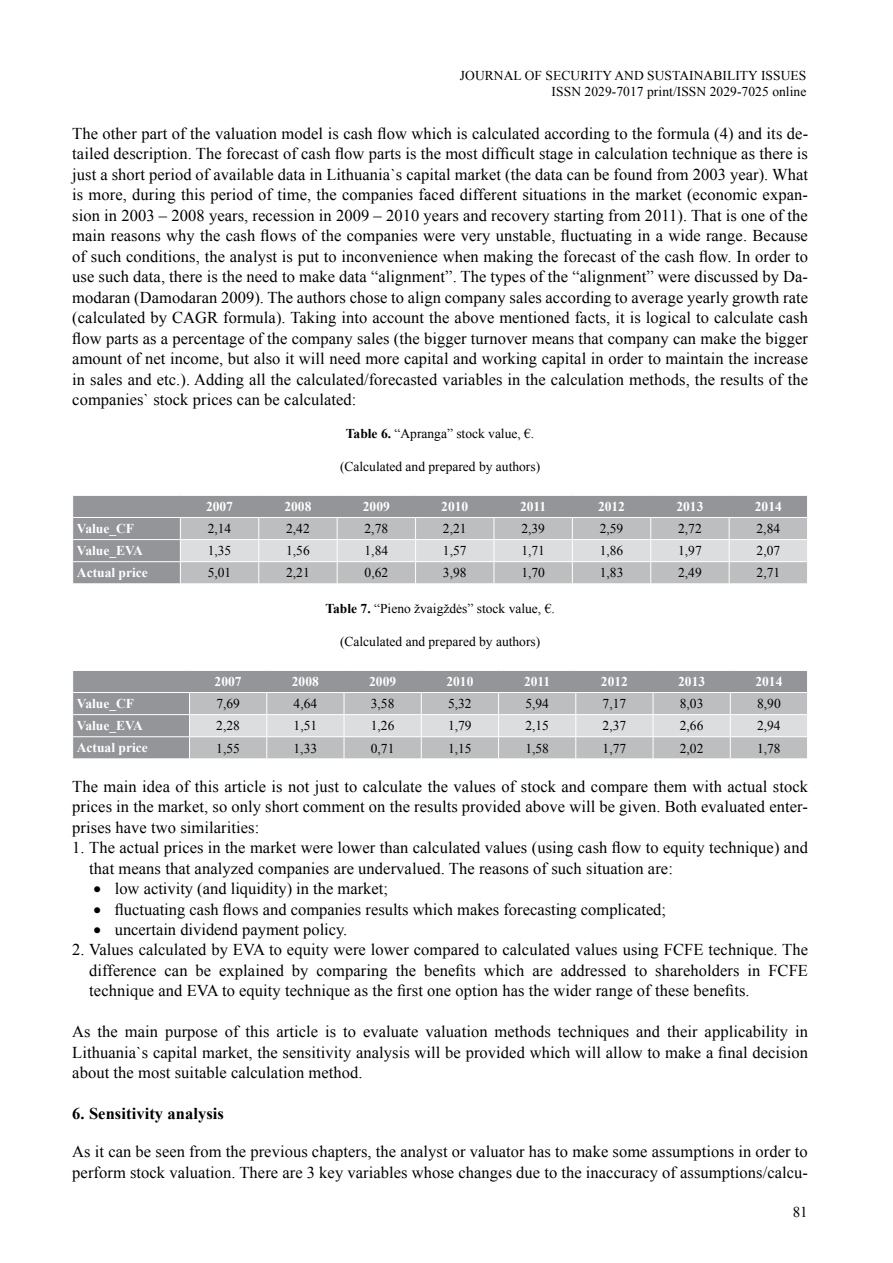
<style>
.page{position:relative;width:893px;height:1263px;background:#fff}
.page>*{position:absolute;margin:0;border:0;box-sizing:border-box;transform-origin:0 0}
.t1{font:16.5px/20.4px "Times New Roman";letter-spacing:.005em;color:#000;text-align:justify}
.t2{font:700 16.5px "Times New Roman";letter-spacing:.005em;color:#000}
.t3{font:15px "Times New Roman";color:#000}
.t4{font:13.5px/16.2px "Times New Roman";color:#000;text-align:right}
.t5{font:700 13.5px "Times New Roman";color:#fff}
.s1{font-weight:700}
</style>
<div class="page">
<div style="left:73px;top:496px;width:107px;height:87px;background:#939598"></div>
<hr style="left:72px;top:517px;width:108px;height:1px;background:#fff">
<hr style="left:72px;top:539px;width:108px;height:1px;background:#fff">
<hr style="left:72px;top:561px;width:108px;height:1px;background:#fff">
<svg style="left:180px;top:496px;width:627px;height:88px;background:#bdbec0"></svg>
<div style="left:73px;top:671px;width:116px;height:87px;background:#939598"></div>
<hr style="left:72px;top:692px;width:118px;height:1px;background:#fff">
<hr style="left:72px;top:714px;width:118px;height:1px;background:#fff">
<hr style="left:72px;top:736px;width:118px;height:1px;background:#fff">
<svg style="left:189px;top:671px;width:618px;height:88px;background:#bdbec0"></svg>
<p class="t4" style="left:460px;top:67px;width:348px">JOURNAL OF SECURITY AND SUSTAINABILITY ISSUES<br>ISSN 2029-7017 print/ISSN 2029-7025 online</p>
<p class="t1" style="left:72px;top:123px;width:737px">The other part of the valuation model is cash flow which is calculated according to the formula (4) and its de&shy;tailed description. The forecast of cash flow parts is the most difficult stage in calculation technique as there is just a short period of available data in Lithuania`s capital market (the data can be found from 2003 year). What is more, during this period of time, the companies faced different situations in the market (economic expan&shy;sion in 2003 – 2008 years, recession in 2009 – 2010 years and recovery starting from 2011). That is one of the main reasons why the cash flows of the companies were very unstable, fluctuating in a wide range. Because of such conditions, the analyst is put to inconvenience when making the forecast of the cash flow. In order to use such data, there is the need to make data “alignment”. The types of the “alignment” were discussed by Da&shy;modaran (Damodaran 2009). The authors chose to align company sales according to average yearly growth rate (calculated by CAGR formula). Taking into account the above mentioned facts, it is logical to calculate cash flow parts as a percentage of the company sales (the bigger turnover means that company can make the bigger amount of net income, but also it will need more capital and working capital in order to maintain the increase in sales and etc.). Adding all the calculated/forecasted variables in the calculation methods, the results of the companies` stock prices can be calculated:</p>
<p class="t4" style="left:346px;top:425px;width:190px"><span class="s1">Table 6.</span> “Apranga” stock value, €.</p>
<p class="t4" style="left:340px;top:458px;width:202px">(Calculated and prepared by authors)</p>
<p class="t5" style="left:206px;top:497px;width:28px">2007</p>
<p class="t5" style="left:284px;top:497px;width:28px">2008</p>
<p class="t5" style="left:363px;top:497px;width:29px">2009</p>
<p class="t5" style="left:441px;top:497px;width:28px">2010</p>
<p class="t5" style="left:520px;top:497px;width:28px">2011</p>
<p class="t5" style="left:598px;top:497px;width:28px">2012</p>
<p class="t5" style="left:676px;top:497px;width:28px">2013</p>
<p class="t5" style="left:755px;top:497px;width:29px">2014</p>
<p class="t5" style="left:77px;top:519px;width:59px">Value_CF</p>
<p class="t4" style="left:208px;top:520px;width:25px">2,14</p>
<p class="t4" style="left:286px;top:520px;width:25px">2,42</p>
<p class="t4" style="left:365px;top:520px;width:25px">2,78</p>
<p class="t4" style="left:443px;top:520px;width:25px">2,21</p>
<p class="t4" style="left:521px;top:520px;width:25px">2,39</p>
<p class="t4" style="left:600px;top:520px;width:25px">2,59</p>
<p class="t4" style="left:678px;top:520px;width:25px">2,72</p>
<p class="t4" style="left:757px;top:520px;width:25px">2,84</p>
<p class="t5" style="left:77px;top:541px;width:68px">Value_EVA</p>
<p class="t4" style="left:208px;top:542px;width:25px">1,35</p>
<p class="t4" style="left:286px;top:542px;width:25px">1,56</p>
<p class="t4" style="left:365px;top:542px;width:25px">1,84</p>
<p class="t4" style="left:443px;top:542px;width:25px">1,57</p>
<p class="t4" style="left:521px;top:542px;width:25px">1,71</p>
<p class="t4" style="left:600px;top:542px;width:25px">1,86</p>
<p class="t4" style="left:678px;top:542px;width:25px">1,97</p>
<p class="t4" style="left:757px;top:542px;width:25px">2,07</p>
<p class="t5" style="left:77px;top:563px;width:72px">Actual price</p>
<p class="t4" style="left:208px;top:565px;width:25px">5,01</p>
<p class="t4" style="left:286px;top:565px;width:25px">2,21</p>
<p class="t4" style="left:365px;top:565px;width:25px">0,62</p>
<p class="t4" style="left:443px;top:565px;width:25px">3,98</p>
<p class="t4" style="left:521px;top:565px;width:25px">1,70</p>
<p class="t4" style="left:600px;top:565px;width:25px">1,83</p>
<p class="t4" style="left:678px;top:565px;width:25px">2,49</p>
<p class="t4" style="left:757px;top:565px;width:25px">2,71</p>
<p class="t4" style="left:325px;top:600px;width:231px"><span class="s1">Table 7.</span> “Pieno žvaigždės” stock value, €.</p>
<p class="t4" style="left:340px;top:633px;width:202px">(Calculated and prepared by authors)</p>
<p class="t5" style="left:215px;top:672px;width:28px">2007</p>
<p class="t5" style="left:292px;top:672px;width:28px">2008</p>
<p class="t5" style="left:369px;top:672px;width:28px">2009</p>
<p class="t5" style="left:446px;top:672px;width:28px">2010</p>
<p class="t5" style="left:524px;top:672px;width:28px">2011</p>
<p class="t5" style="left:601px;top:672px;width:28px">2012</p>
<p class="t5" style="left:678px;top:672px;width:28px">2013</p>
<p class="t5" style="left:755px;top:672px;width:28px">2014</p>
<p class="t5" style="left:77px;top:694px;width:59px">Value_CF</p>
<p class="t4" style="left:216px;top:695px;width:25px">7,69</p>
<p class="t4" style="left:294px;top:695px;width:25px">4,64</p>
<p class="t4" style="left:371px;top:695px;width:25px">3,58</p>
<p class="t4" style="left:448px;top:695px;width:25px">5,32</p>
<p class="t4" style="left:525px;top:695px;width:25px">5,94</p>
<p class="t4" style="left:603px;top:695px;width:25px">7,17</p>
<p class="t4" style="left:680px;top:695px;width:25px">8,03</p>
<p class="t4" style="left:757px;top:695px;width:25px">8,90</p>
<p class="t5" style="left:77px;top:716px;width:68px">Value_EVA</p>
<p class="t4" style="left:216px;top:717px;width:25px">2,28</p>
<p class="t4" style="left:294px;top:717px;width:25px">1,51</p>
<p class="t4" style="left:371px;top:717px;width:25px">1,26</p>
<p class="t4" style="left:448px;top:717px;width:25px">1,79</p>
<p class="t4" style="left:525px;top:717px;width:25px">2,15</p>
<p class="t4" style="left:603px;top:717px;width:25px">2,37</p>
<p class="t4" style="left:680px;top:717px;width:25px">2,66</p>
<p class="t4" style="left:757px;top:717px;width:25px">2,94</p>
<p class="t5" style="left:77px;top:738px;width:72px">Actual price</p>
<p class="t4" style="left:216px;top:740px;width:25px">1,55</p>
<p class="t4" style="left:294px;top:740px;width:25px">1,33</p>
<p class="t4" style="left:371px;top:740px;width:25px">0,71</p>
<p class="t4" style="left:448px;top:740px;width:25px">1,15</p>
<p class="t4" style="left:525px;top:740px;width:25px">1,58</p>
<p class="t4" style="left:603px;top:740px;width:25px">1,77</p>
<p class="t4" style="left:680px;top:740px;width:25px">2,02</p>
<p class="t4" style="left:757px;top:740px;width:25px">1,78</p>
<p class="t1" style="left:72px;top:776px;width:737px">The main idea of this article is not just to calculate the values of stock and compare them with actual stock prices in the market, so only short comment on the results provided above will be given. Both evaluated enter&shy;prises have two similarities:</p>
<p class="t1" style="left:89px;top:837px;width:720px;text-indent:-17px">1. The actual prices in the market were lower than calculated values (using cash flow to equity technique) and that means that analyzed companies are undervalued. The reasons of such situation are:</p>
<p class="t1" style="left:94px;top:878px;width:296px">• low activity (and liquidity) in the market;</p>
<p class="t1" style="left:94px;top:898px;width:574px">• fluctuating cash flows and companies results which makes forecasting complicated;</p>
<p class="t1" style="left:94px;top:919px;width:255px">• uncertain dividend payment policy.</p>
<p class="t1" style="left:89px;top:939px;width:720px;text-indent:-17px">2. Values calculated by EVA to equity were lower compared to calculated values using FCFE technique. The difference can be explained by comparing the benefits which are addressed to shareholders in FCFE technique and EVA to equity technique as the first one option has the wider range of these benefits.</p>
<p class="t1" style="left:72px;top:1021px;width:737px">As the main purpose of this article is to evaluate valuation methods techniques and their applicability in Lithuania`s capital market, the sensitivity analysis will be provided which will allow to make a final decision about the most suitable calculation method.</p>
<p class="t2" style="left:72px;top:1102px;width:153px">6. Sensitivity analysis</p>
<p class="t1" style="left:72px;top:1141px;width:737px">As it can be seen from the previous chapters, the analyst or valuator has to make some assumptions in order to perform stock valuation. There are 3 key variables whose changes due to the inaccuracy of assumptions/calcu-</p>
<p class="t3" style="left:793px;top:1202px;width:16px">81</p>
</div>
